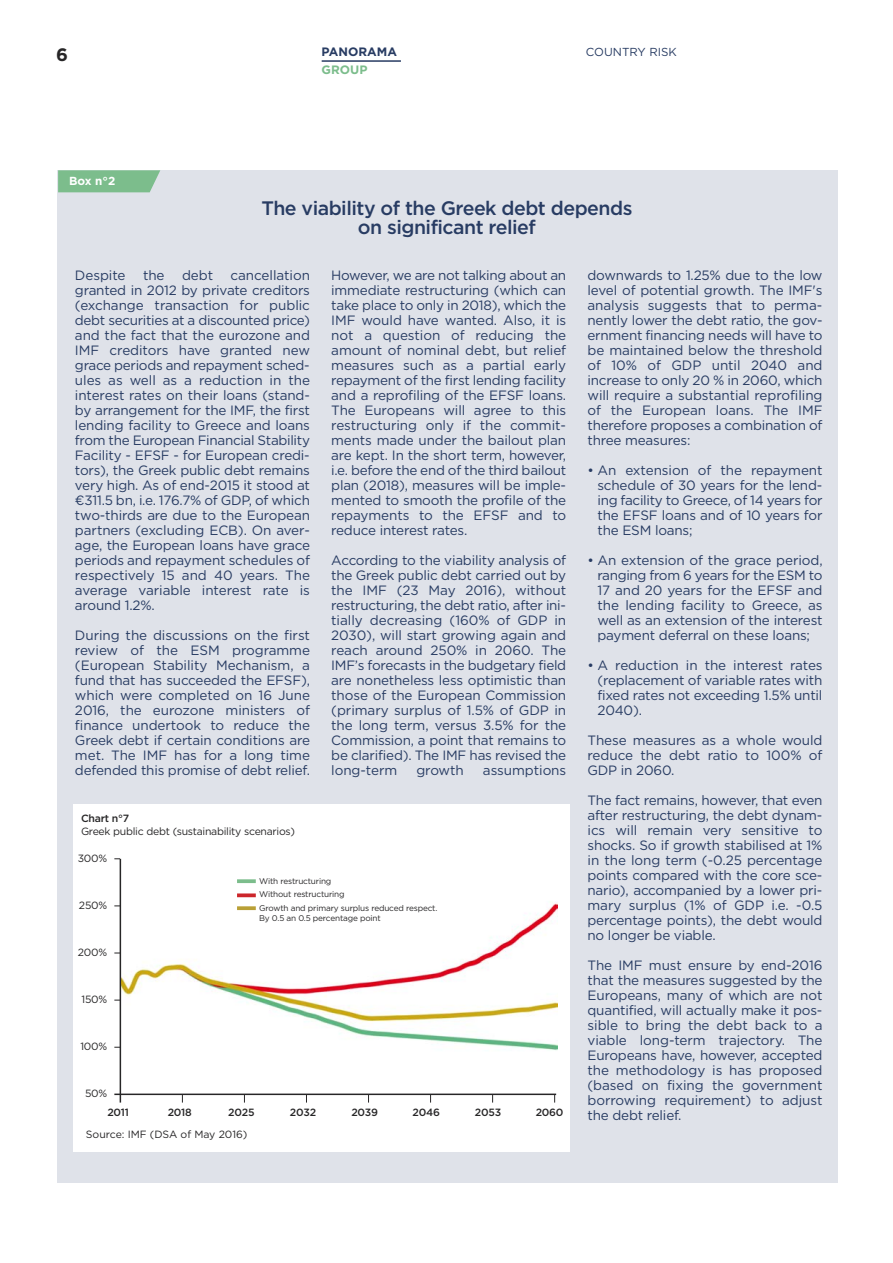
<style>
.page{position:relative;width:893px;height:1263px;background:#fff}
.page>*{position:absolute;margin:0;border:0;box-sizing:border-box;transform-origin:0 0}
.t1{font:500 19.5px/19.5px "Gotham";letter-spacing:-.025em;color:#283c63;text-align:center}
.t2{font:700 18px "Gotham";color:#272627}
.t3{font:13.5px/15px "Gotham";letter-spacing:-.015em;color:#283c63;text-align:justify}
.t4{font:700 12.15px "Gotham";color:#283c63}
.t5{font:700 12.15px "Gotham";color:#7cbd8c}
.t6{font:700 11.7px "Gotham";color:#fff}
.t7{font:11.55px "Gotham";color:#283c63}
.t8{font:10.5px "Gotham";letter-spacing:-.025em;color:#272627}
.t9{font:500 10.5px "Gotham";letter-spacing:-.02em;color:#272627}
.t10{font:10.5px "Gotham";color:#272627}
.t11{font:8.25px/13.5px "Gotham";letter-spacing:-.02em;color:#272627}
</style>
<div class="page">
<div style="left:57px;top:170px;width:781px;height:1012px;background:#dfe2e9"></div>
<svg style="left:58px;top:170px;width:102px;height:22px"></svg>
<div style="left:73px;top:804px;width:497px;height:347px;background:#fff"></div>
<hr style="left:114px;top:1093px;width:442px;height:2px;background:#272627">
<hr style="left:322px;top:60px;width:79px;height:2px;background:#283c63">
<img style="left:120px;top:858px;width:437px;height:203px">
<hr style="left:120px;top:859px;width:1px;height:243px;background:#272627">
<svg style="left:237px;top:879px;width:19px;height:4px"></svg>
<svg style="left:237px;top:893px;width:19px;height:4px"></svg>
<svg style="left:237px;top:906px;width:19px;height:4px"></svg>
<h2 class="t2" style="left:56px;top:44px;width:13px">6</h2>
<p class="t4" style="left:322px;top:44px;width:77px">PANORAMA</p>
<p class="t7" style="left:586px;top:45px;width:92px">COUNTRY RISK</p>
<p class="t5" style="left:322px;top:62px;width:47px">GROUP</p>
<p class="t6" style="left:69px;top:174px;width:48px">Box n°2</p>
<h1 class="t1" style="left:261px;top:198px;width:373px">The viability of the Greek debt depends on significant relief</h1>
<p class="t3" style="left:75px;top:268px;width:237px;text-indent:156px">cancellation granted in 2012 by private creditors (exchange transaction for public debt securities at a discounted price) and the fact that the eurozone and IMF creditors have granted new grace periods and repayment sched&shy;ules as well as a reduction in the interest rates on their loans (stand&shy;by arrangement for the IMF, the first lending facility to Greece and loans from the European Financial Stability Facility - EFSF - for European credi&shy;tors), the Greek public debt remains very high. As of end-2015 it stood at ¤311.5 bn, i.e. 176.7% of GDP, of which two-thirds are due to the European partners (excluding ECB). On aver&shy;age, the European loans have grace periods and repayment schedules of respectively 15 and 40 years. The average variable interest rate is around 1.2%.</p>
<p class="t3" style="left:75px;top:628px;width:236px">During the discussions on the first review of the ESM programme (European Stability Mechanism, a fund that has succeeded the EFSF), which were completed on 16 June 2016, the eurozone ministers of finance undertook to reduce the Greek debt if certain conditions are met. The IMF has for a long time defended this promise of debt relief.</p>
<p class="t3" style="left:75px;top:268px;width:52px">Despite</p>
<p class="t3" style="left:143px;top:268px;width:23px">the</p>
<p class="t3" style="left:182px;top:268px;width:33px">debt</p>
<p class="t9" style="left:81px;top:812px;width:50px">Chart n°7</p>
<p class="t8" style="left:81px;top:825px;width:215px">Greek public debt (sustainability scenarios)</p>
<p class="t3" style="left:331px;top:268px;width:236px">However, we are not talking about an immediate restructuring (which can take place to only in 2018), which the IMF would have wanted. Also, it is not a question of reducing the amount of nominal debt, but relief measures such as a partial early repayment of the first lending facility and a reprofiling of the EFSF loans.<br>The Europeans will agree to this restructuring only if the commit&shy;ments made under the bailout plan are kept. In the short term, however, i.e. before the end of the third bailout plan (2018), measures will be imple&shy;mented to smooth the profile of the repayments to the EFSF and to reduce interest rates.</p>
<p class="t3" style="left:331px;top:553px;width:236px">According to the viability analysis of the Greek public debt carried out by the IMF (23 May 2016), without restructuring, the debt ratio, after ini&shy;tially decreasing (160% of GDP in 2030), will start growing again and reach around 250% in 2060. The IMF’s forecasts in the budgetary field are nonetheless less optimistic than those of the European Commission (primary surplus of 1.5% of GDP in the long term, versus 3.5% for the Commission, a point that remains to be clarified). The IMF has revised the long-term</p>
<p class="t3" style="left:416px;top:763px;width:49px">growth</p>
<p class="t3" style="left:483px;top:763px;width:85px">assumptions</p>
<p class="t8" style="left:78px;top:852px;width:31px">300%</p>
<p class="t8" style="left:79px;top:899px;width:30px">250%</p>
<p class="t8" style="left:78px;top:946px;width:31px">200%</p>
<p class="t8" style="left:81px;top:993px;width:27px">150%</p>
<p class="t8" style="left:80px;top:1040px;width:28px">100%</p>
<p class="t8" style="left:85px;top:1087px;width:24px">50%</p>
<p class="t11" style="left:259px;top:874px;width:180px">With restructuring<br>Without restructuring<br>Growth and primary surplus reduced respect.</p>
<p class="t11" style="left:259px;top:912px;width:123px">By 0.5 an 0.5 percentage point</p>
<p class="t9" style="left:107px;top:1106px;width:23px">2011</p>
<p class="t9" style="left:168px;top:1106px;width:26px">2018</p>
<p class="t9" style="left:228px;top:1106px;width:28px">2025</p>
<p class="t9" style="left:290px;top:1106px;width:28px">2032</p>
<p class="t9" style="left:351px;top:1106px;width:28px">2039</p>
<p class="t9" style="left:413px;top:1106px;width:29px">2046</p>
<p class="t9" style="left:475px;top:1106px;width:28px">2053</p>
<p class="t9" style="left:536px;top:1106px;width:29px">2060</p>
<p class="t10" style="left:86px;top:1128px;width:163px">Source: IMF (DSA of May 2016)</p>
<p class="t3" style="left:587px;top:268px;width:236px">downwards to 1.25% due to the low level of potential growth. The IMF's analysis suggests that to perma&shy;nently lower the debt ratio, the gov&shy;ernment financing needs will have to be maintained below the threshold of 10% of GDP until 2040 and increase to only 20 % in 2060, which will require a substantial reprofiling of the European loans. The IMF therefore proposes a combination of three measures:</p>
<p class="t3" style="left:597px;top:463px;width:227px;text-indent:-10px">• An extension of the repayment schedule of 30 years for the lend&shy;ing facility to Greece, of 14 years for the EFSF loans and of 10 years for the ESM loans;</p>
<p class="t3" style="left:597px;top:553px;width:227px;text-indent:-10px">• An extension of the grace period, ranging from 6 years for the ESM to 17 and 20 years for the EFSF and the lending facility to Greece, as well as an extension of the interest payment deferral on these loans;</p>
<p class="t3" style="left:597px;top:658px;width:227px;text-indent:-10px">• A reduction in the interest rates (replacement of variable rates with fixed rates not exceeding 1.5% until 2040).</p>
<p class="t3" style="left:587px;top:733px;width:236px">These measures as a whole would reduce the debt ratio to 100% of GDP in 2060.</p>
<p class="t3" style="left:587px;top:793px;width:236px">The fact remains, however, that even after restructuring, the debt dynam&shy;ics will remain very sensitive to shocks. So if growth stabilised at 1% in the long term (-0.25 percentage points compared with the core sce&shy;nario), accompanied by a lower pri&shy;mary surplus (1% of GDP i.e. -0.5 percentage points), the debt would no longer be viable.</p>
<p class="t3" style="left:587px;top:958px;width:236px">The IMF must ensure by end-2016 that the measures suggested by the Europeans, many of which are not quantified, will actually make it pos&shy;sible to bring the debt back to a viable long-term trajectory. The Europeans have, however, accepted the methodology is has proposed (based on fixing the government borrowing requirement) to adjust the debt relief.</p>
</div>
